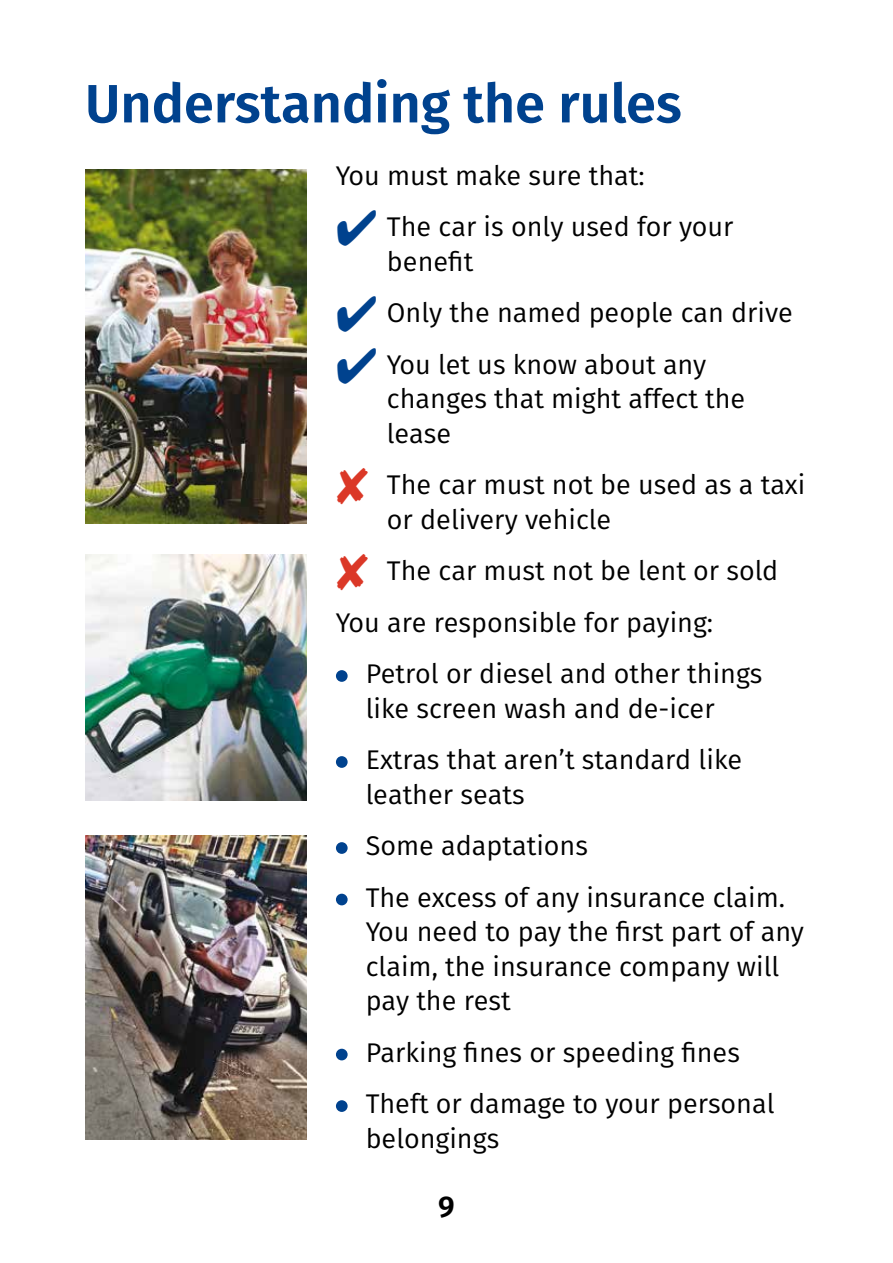
<style>
.page{position:relative;width:893px;height:1263px;background:#fff}
.page>*{position:absolute;margin:0;border:0;box-sizing:border-box;transform-origin:0 0}
.t1{font:600 54px "Fira Sans";color:#00428e}
.t2{font:600 30px "Fira Sans";color:#000}
.t3{font:27px/34.5px "Fira Sans";color:#000}
.s1{color:#00428e}
.s2{color:#db3827}
</style>
<div class="page">
<div style="left:336px;top:670px;width:12px;height:12px;background:#00428e;border-radius:50%"></div>
<div style="left:336px;top:756px;width:12px;height:12px;background:#00428e;border-radius:50%"></div>
<div style="left:336px;top:842px;width:12px;height:12px;background:#00428e;border-radius:50%"></div>
<div style="left:336px;top:894px;width:12px;height:11px;background:#00428e;border-radius:50%"></div>
<div style="left:336px;top:1049px;width:12px;height:11px;background:#00428e;border-radius:50%"></div>
<div style="left:336px;top:1100px;width:12px;height:12px;background:#00428e;border-radius:50%"></div>
<img style="left:85px;top:170px;width:222px;height:353px">
<img style="left:85px;top:836px;width:222px;height:303px">
<img style="left:85px;top:554px;width:222px;height:247px">
<h1 class="t1" style="left:85px;top:59px;width:598px">Understanding the rules</h1>
<p class="t3" style="left:336px;top:157px;width:310px">You must make sure that:</p>
<p class="t3" style="left:387px;top:209px;width:348px;text-indent:-51px"><span class="s1">✔</span> The car is only used for your benefit</p>
<p class="t3" style="left:336px;top:295px;width:458px"><span class="s1">✔</span> Only the named people can drive</p>
<p class="t3" style="left:387px;top:346px;width:360px;text-indent:-51px"><span class="s1">✔</span> You let us know about any changes that might affect the lease</p>
<p class="t3" style="left:387px;top:467px;width:420px;text-indent:-51px"><span class="s2">✘</span> The car must not be used as a taxi or delivery vehicle</p>
<p class="t3" style="left:336px;top:544px;width:444px;line-height:51.4px"><span class="s2">✘</span> The car must not be lent or sold<br>You are responsible for paying:</p>
<p class="t3" style="left:366px;top:656px;width:398px">Petrol or diesel and other things like screen wash and de-icer</p>
<p class="t3" style="left:366px;top:742px;width:378px">Extras that aren’t standard like leather seats</p>
<p class="t3" style="left:366px;top:820px;width:421px;line-height:51.4px">Some adaptations<br>The excess of any insurance claim.</p>
<p class="t3" style="left:366px;top:914px;width:440px">You need to pay the first part of any claim, the insurance company will pay the rest</p>
<p class="t3" style="left:366px;top:1026px;width:410px;line-height:51.4px">Parking fines or speeding fines<br>Theft or damage to your personal</p>
<p class="t3" style="left:366px;top:1121px;width:135px">belongings</p>
<p class="t2" style="left:438px;top:1182px;width:18px">9</p>
</div>
